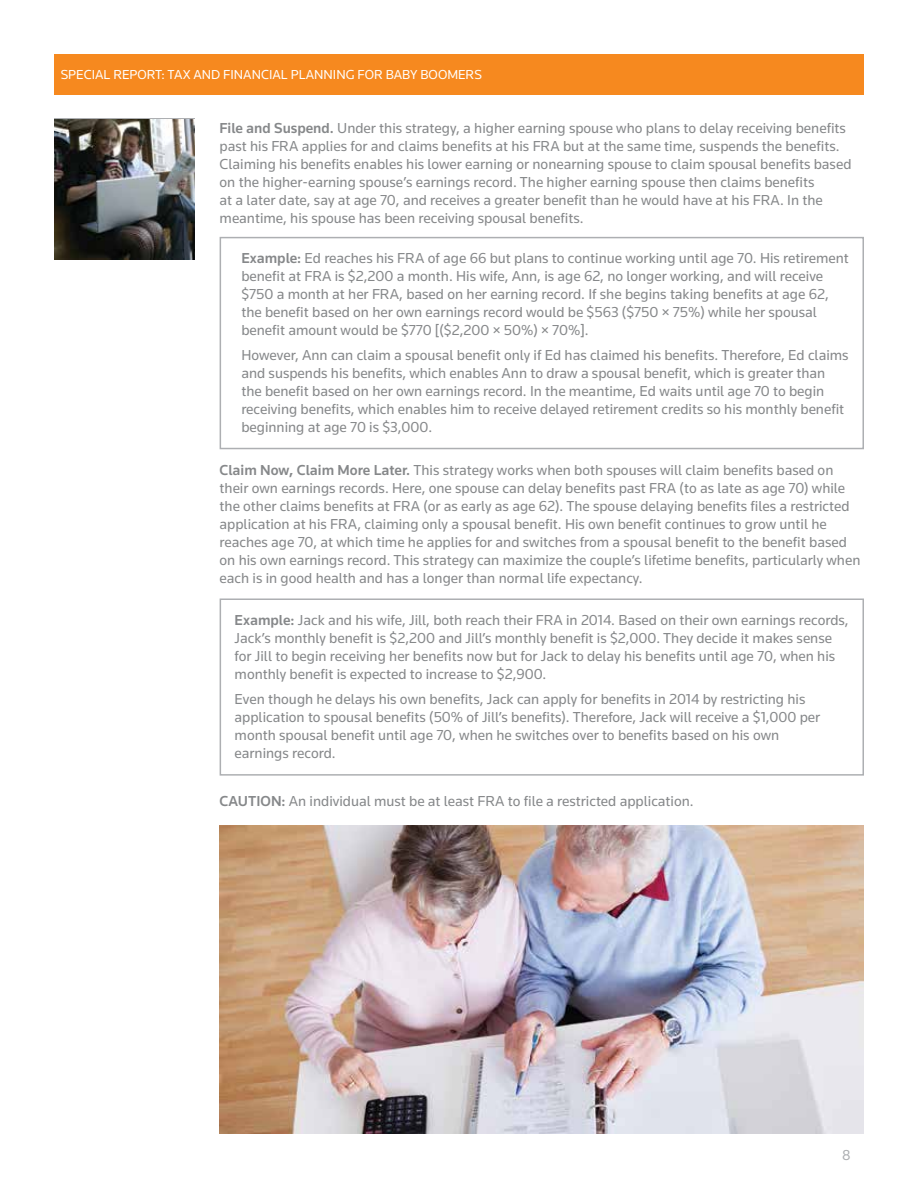
<style>
.page{position:relative;width:918px;height:1188px;background:#fff}
.page>*{position:absolute;margin:0;border:0;box-sizing:border-box;transform-origin:0 0}
.t1{font:15px/18px "Knowledge";color:#86888a}
.t2{font:15px "Knowledge";color:#acaeb1}
.t3{font:13.5px "Knowledge";color:#fff}
.s1{font-weight:500}
</style>
<div class="page">
<div style="left:54px;top:54px;width:810px;height:40px;background:#f6891f"></div>
<img style="left:54px;top:119px;width:140px;height:140px">
<img style="left:220px;top:825px;width:644px;height:309px">
<div style="left:220px;top:237px;width:644px;height:212px;border:2px solid #adafb2"></div>
<div style="left:220px;top:598px;width:644px;height:178px;border:2px solid #adafb2"></div>
<p class="t3" style="left:61px;top:67px;width:423px">SPECIAL REPORT: TAX AND FINANCIAL PLANNING FOR BABY BOOMERS</p>
<p class="t1" style="left:220px;top:119px;width:633px"><span class="s1">File and Suspend.</span> Under this strategy, a higher earning spouse who plans to delay receiving benefits past his FRA applies for and claims benefits at his FRA but at the same time, suspends the benefits.<br>Claiming his benefits enables his lower earning or nonearning spouse to claim spousal benefits based on the higher-earning spouse’s earnings record. The higher earning spouse then claims benefits<br>at a later date, say at age 70, and receives a greater benefit than he would have at his FRA. In the meantime, his spouse has been receiving spousal benefits.</p>
<p class="t1" style="left:241px;top:249px;width:609px"><span class="s1">Example:</span> Ed reaches his FRA of age 66 but plans to continue working until age 70. His retirement benefit at FRA is $2,200 a month. His wife, Ann, is age 62, no longer working, and will receive $750 a month at her FRA, based on her earning record. If she begins taking benefits at age 62, the benefit based on her own earnings record would be $563 ($750 × 75%) while her spousal benefit amount would be $770 [($2,200 × 50%) × 70%].</p>
<p class="t1" style="left:241px;top:346px;width:609px">However, Ann can claim a spousal benefit only if Ed has claimed his benefits. Therefore, Ed claims and suspends his benefits, which enables Ann to draw a spousal benefit, which is greater than the benefit based on her own earnings record. In the meantime, Ed waits until age 70 to begin receiving benefits, which enables him to receive delayed retirement credits so his monthly benefit beginning at age 70 is $3,000.</p>
<p class="t1" style="left:220px;top:461px;width:642px"><span class="s1">Claim Now, Claim More Later.</span> This strategy works when both spouses will claim benefits based on their own earnings records. Here, one spouse can delay benefits past FRA (to as late as age 70) while the other claims benefits at FRA (or as early as age 62). The spouse delaying benefits files a restricted application at his FRA, claiming only a spousal benefit. His own benefit continues to grow until he reaches age 70, at which time he applies for and switches from a spousal benefit to the benefit based on his own earnings record. This strategy can maximize the couple’s lifetime benefits, particularly when each is in good health and has a longer than normal life expectancy.</p>
<p class="t1" style="left:235px;top:611px;width:616px"><span class="s1">Example:</span> Jack and his wife, Jill, both reach their FRA in 2014. Based on their own earnings records, Jack’s monthly benefit is $2,200 and Jill’s monthly benefit is $2,000. They decide it makes sense for Jill to begin receiving her benefits now but for Jack to delay his benefits until age 70, when his monthly benefit is expected to increase to $2,900.</p>
<p class="t1" style="left:235px;top:690px;width:587px">Even though he delays his own benefits, Jack can apply for benefits in 2014 by restricting his application to spousal benefits (50% of Jill’s benefits). Therefore, Jack will receive a $1,000 per month spousal benefit until age 70, when he switches over to benefits based on his own earnings record.</p>
<p class="t1" style="left:220px;top:792px;width:476px"><span class="s1">CAUTION:</span> An individual must be at least FRA to file a restricted application.</p>
<p class="t2" style="left:842px;top:1146px;width:10px">8</p>
</div>
